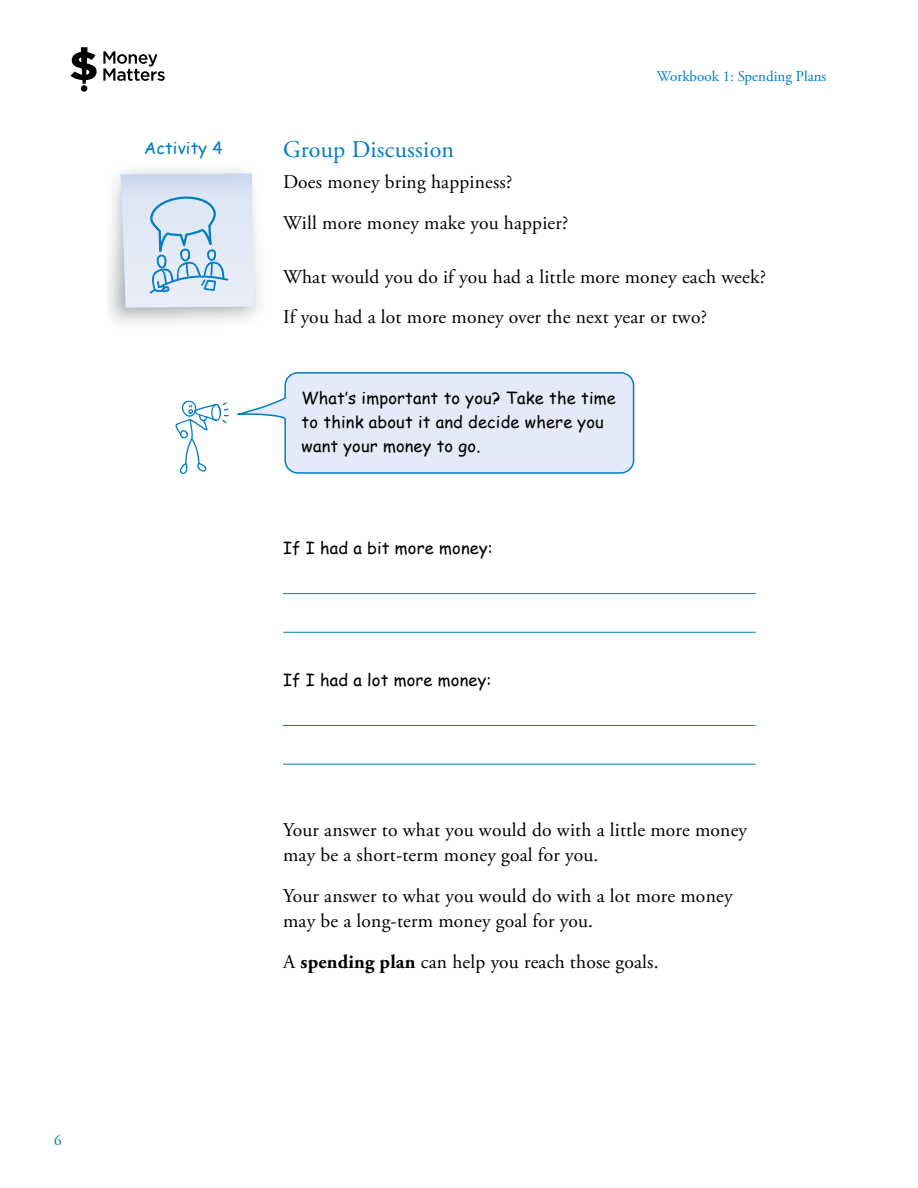
<style>
.page{position:relative;width:918px;height:1188px;background:#fff}
.page>*{position:absolute;margin:0;border:0;box-sizing:border-box;transform-origin:0 0}
.t1{font:24px "Adobe Garamond Pro";letter-spacing:.01em;color:#007dc3}
.t2{font:19.5px/25.5px "Adobe Garamond Pro";letter-spacing:.01em;color:#000}
.t3{font:16.5px/24px "Comic Sans MS";letter-spacing:.01em;color:#000}
.t4{font:16.5px "Comic Sans MS";letter-spacing:.01em;color:#007dc3}
.t5{font:15px "Adobe Garamond Pro";color:#007dc3}
.s1{font-weight:700}
</style>
<div class="page">
<svg style="left:103px;top:51px;width:62px;height:30px"></svg>
<svg style="left:70px;top:47px;width:27px;height:37px"></svg>
<div style="left:81px;top:85px;width:6px;height:7px;background:#000;border-radius:50%"></div>
<svg style="left:237px;top:372px;width:398px;height:102px;background:#dee8f6"></svg>
<svg style="left:175px;top:401px;width:54px;height:73px"></svg>
<svg style="left:121px;top:173px;width:134px;height:135px;background:#d0dff0"></svg>
<hr style="left:283px;top:593px;width:473px;height:1px;background:#007dc3">
<hr style="left:283px;top:725px;width:473px;height:1px;background:#007dc3">
<hr style="left:283px;top:632px;width:473px;height:1px;background:#007dc3">
<hr style="left:283px;top:764px;width:473px;height:1px;background:#007dc3">
<p class="t5" style="left:54px;top:1131px;width:9px">6</p>
<p class="t4" style="left:144px;top:136px;width:80px">Activity 4</p>
<p class="t1" style="left:283px;top:135px;width:173px">Group Discussion</p>
<p class="t5" style="left:657px;top:67px;width:171px">Workbook 1: Spending Plans</p>
<p class="t2" style="left:283px;top:162px;width:287px;line-height:40.5px">Does money bring happiness?<br>Will more money make you happier?</p>
<p class="t2" style="left:283px;top:257px;width:484px;line-height:40.5px">What would you do if you had a little more money each week?<br>If you had a lot more money over the next year or two?</p>
<p class="t3" style="left:302px;top:385px;width:316px">What’s important to you? Take the time to think about it and decide where you want your money to go.</p>
<p class="t3" style="left:283px;top:536px;width:211px">If I had a bit more money:</p>
<p class="t3" style="left:283px;top:668px;width:210px">If I had a lot more money:</p>
<p class="t2" style="left:283px;top:817px;width:466px">Your answer to what you would do with a little more money may be a short-term money goal for you.</p>
<p class="t2" style="left:283px;top:883px;width:451px">Your answer to what you would do with a lot more money may be a long-term money goal for you.</p>
<p class="t2" style="left:283px;top:949px;width:377px">A <span class="s1">spending plan</span> can help you reach those goals.</p>
</div>
